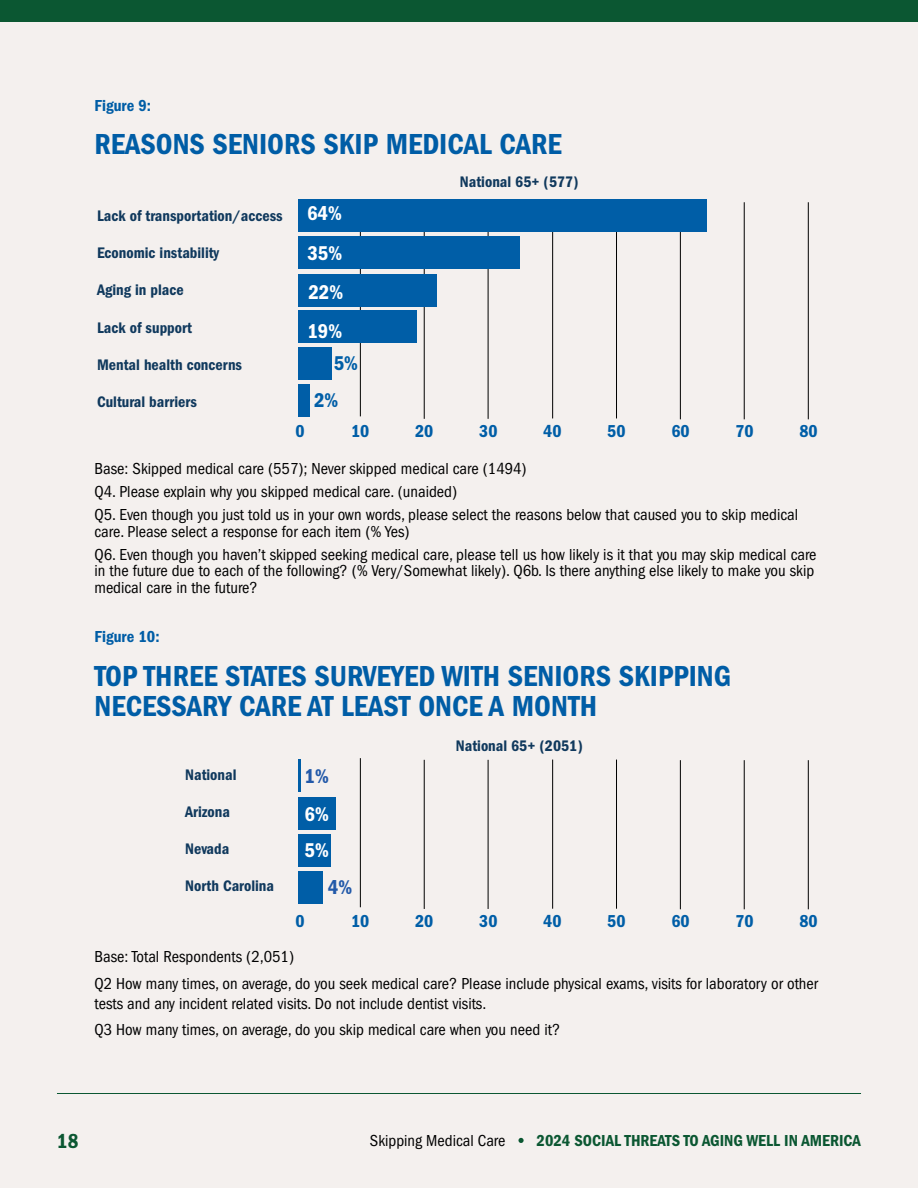
<style>
.page{position:relative;width:918px;height:1188px;background:#f4f0ee}
.page>*{position:absolute;margin:0;border:0;box-sizing:border-box;transform-origin:0 0}
.t1{font:30px/30px "ITC Franklin Gothic Std Dm Cd";color:#005da6}
.t2{font:21px "ITC Franklin Gothic Std Dm Cd";color:#0b5732}
.t3{font:20.7px/39.3px "ITC Franklin Gothic Std Dm Cd";color:#fff;text-align:justify}
.t4{font:20.7px "ITC Franklin Gothic Std Dm Cd";color:#2259a9}
.t5{font:20.7px/37px "ITC Franklin Gothic Std Dm Cd";color:#005ea7}
.t6{font:17.85px "ITC Franklin Gothic Std Dm Cd";color:#005ea7}
.t7{font:condensed 16.5px/16.5px "ITC Franklin Gothic Std";color:#000}
.t8{font:16.5px "ITC Franklin Gothic Std Dm Cd";color:#0b5732}
.t9{font:16.5px "ITC Franklin Gothic Std Dm Cd";color:#005da6}
.t10{font:15.9px "ITC Franklin Gothic Std Dm Cd";color:#10395d}
</style>
<div class="page">
<div style="left:0;top:0;width:918px;height:22px;background:#0b5732"></div>
<hr style="left:57px;top:1093px;width:804px;height:1px;background:#0b5732">
<div style="left:298px;top:871px;width:25px;height:32px;background:#005ea7"></div>
<hr style="left:298px;top:760px;width:2px;height:32px;background:#005ea7">
<hr style="left:808px;top:760px;width:1px;height:149px;background:#000">
<hr style="left:744px;top:760px;width:1px;height:149px;background:#000">
<hr style="left:680px;top:760px;width:1px;height:149px;background:#000">
<hr style="left:616px;top:760px;width:1px;height:149px;background:#000">
<hr style="left:552px;top:760px;width:1px;height:149px;background:#000">
<hr style="left:488px;top:760px;width:1px;height:149px;background:#000">
<hr style="left:424px;top:760px;width:1px;height:149px;background:#000">
<hr style="left:360px;top:758px;width:1px;height:149px;background:#000">
<div style="left:298px;top:834px;width:33px;height:32px;background:#005ea7"></div>
<div style="left:298px;top:797px;width:37px;height:32px;background:#005ea7"></div>
<div style="left:298px;top:347px;width:33px;height:33px;background:#005ea7"></div>
<div style="left:298px;top:384px;width:11px;height:33px;background:#005ea7"></div>
<hr style="left:808px;top:202px;width:1px;height:217px;background:#000">
<hr style="left:744px;top:202px;width:1px;height:217px;background:#000">
<hr style="left:680px;top:202px;width:1px;height:217px;background:#000">
<hr style="left:616px;top:201px;width:1px;height:217px;background:#000">
<hr style="left:552px;top:201px;width:1px;height:217px;background:#000">
<hr style="left:488px;top:202px;width:1px;height:217px;background:#000">
<hr style="left:424px;top:202px;width:1px;height:217px;background:#000">
<hr style="left:360px;top:199px;width:1px;height:217px;background:#000">
<div style="left:298px;top:199px;width:409px;height:33px;background:#005ea7"></div>
<div style="left:298px;top:237px;width:221px;height:32px;background:#005ea7"></div>
<div style="left:298px;top:274px;width:139px;height:32px;background:#005ea7"></div>
<div style="left:298px;top:311px;width:119px;height:32px;background:#005ea7"></div>
<svg style="left:518px;top:1138px;width:6px;height:5px"></svg>
<p class="t9" style="left:94px;top:96px;width:58px">Figure 9:</p>
<p class="t1" style="left:94px;top:129px;width:469px">REASONS SENIORS SKIP MEDICAL CARE</p>
<p class="t10" style="left:460px;top:173px;width:120px">National 65+ (577)</p>
<p class="t10" style="left:97px;top:207px;width:187px">Lack of transportation/access</p>
<p class="t10" style="left:97px;top:244px;width:124px">Economic instability</p>
<p class="t10" style="left:97px;top:281px;width:88px">Aging in place</p>
<p class="t10" style="left:97px;top:318px;width:97px">Lack of support</p>
<p class="t10" style="left:97px;top:355px;width:146px">Mental health concerns</p>
<p class="t10" style="left:97px;top:393px;width:101px">Cultural barriers</p>
<p class="t3" style="left:307px;top:194px;width:38px">64% 35% 22% 19%</p>
<p class="t5" style="left:314px;top:345px;width:45px;text-indent:20px">5%<br>2%</p>
<p class="t6" style="left:295px;top:421px;width:11px">0</p>
<p class="t6" style="left:351px;top:421px;width:20px">10</p>
<p class="t6" style="left:415px;top:421px;width:20px">20</p>
<p class="t6" style="left:479px;top:421px;width:20px">30</p>
<p class="t6" style="left:543px;top:421px;width:20px">40</p>
<p class="t6" style="left:607px;top:421px;width:20px">50</p>
<p class="t6" style="left:671px;top:421px;width:20px">60</p>
<p class="t6" style="left:735px;top:421px;width:20px">70</p>
<p class="t6" style="left:799px;top:421px;width:20px">80</p>
<p class="t7" style="left:94px;top:460px;width:434px">Base: Skipped medical care (557); Never skipped medical care (1494)</p>
<p class="t7" style="left:94px;top:483px;width:364px">Q4. Please explain why you skipped medical care. (unaided)</p>
<p class="t7" style="left:94px;top:507px;width:705px">Q5. Even though you just told us in your own words, please select the reasons below that caused you to skip medical care. Please select a response for each item (% Yes)</p>
<p class="t7" style="left:94px;top:546px;width:724px">Q6. Even though you haven’t skipped seeking medical care, please tell us how likely is it that you may skip medical care in the future due to each of the following? (% Very/Somewhat likely). Q6b. Is there anything else likely to make you skip medical care in the future?</p>
<p class="t9" style="left:94px;top:627px;width:67px">Figure 10:</p>
<p class="t1" style="left:94px;top:661px;width:638px">TOP THREE STATES SURVEYED WITH SENIORS SKIPPING<br>NECESSARY CARE AT LEAST ONCE A MONTH</p>
<p class="t10" style="left:456px;top:736px;width:128px">National 65+ (2051)</p>
<p class="t10" style="left:185px;top:765px;width:53px">National</p>
<p class="t10" style="left:185px;top:803px;width:46px">Arizona</p>
<p class="t10" style="left:185px;top:840px;width:46px">Nevada</p>
<p class="t10" style="left:185px;top:877px;width:90px">North Carolina</p>
<p class="t4" style="left:304px;top:764px;width:26px">1%</p>
<p class="t3" style="left:304px;top:794px;width:26px">6%</p>
<p class="t3" style="left:304px;top:831px;width:26px">5%</p>
<p class="t4" style="left:328px;top:875px;width:26px">4%</p>
<p class="t6" style="left:295px;top:911px;width:11px">0</p>
<p class="t6" style="left:351px;top:911px;width:20px">10</p>
<p class="t6" style="left:415px;top:911px;width:20px">20</p>
<p class="t6" style="left:479px;top:911px;width:20px">30</p>
<p class="t6" style="left:543px;top:911px;width:20px">40</p>
<p class="t6" style="left:607px;top:911px;width:20px">50</p>
<p class="t6" style="left:671px;top:911px;width:20px">60</p>
<p class="t6" style="left:735px;top:911px;width:20px">70</p>
<p class="t6" style="left:799px;top:911px;width:20px">80</p>
<p class="t7" style="left:94px;top:949px;width:201px">Base: Total Respondents (2,051)</p>
<p class="t7" style="left:94px;top:974px;width:725px;line-height:19.8px">Q2 How many times, on average, do you seek medical care? Please include physical exams, visits for laboratory or other tests and any incident related visits. Do not include dentist visits.</p>
<p class="t7" style="left:94px;top:1022px;width:467px">Q3 How many times, on average, do you skip medical care when you need it?</p>
<p class="t2" style="left:57px;top:1129px;width:23px">18</p>
<p class="t7" style="left:370px;top:1133px;width:137px">Skipping Medical Care</p>
<p class="t8" style="left:537px;top:1131px;width:326px">2024 SOCIAL THREATS TO AGING WELL IN AMERICA</p>
</div>
